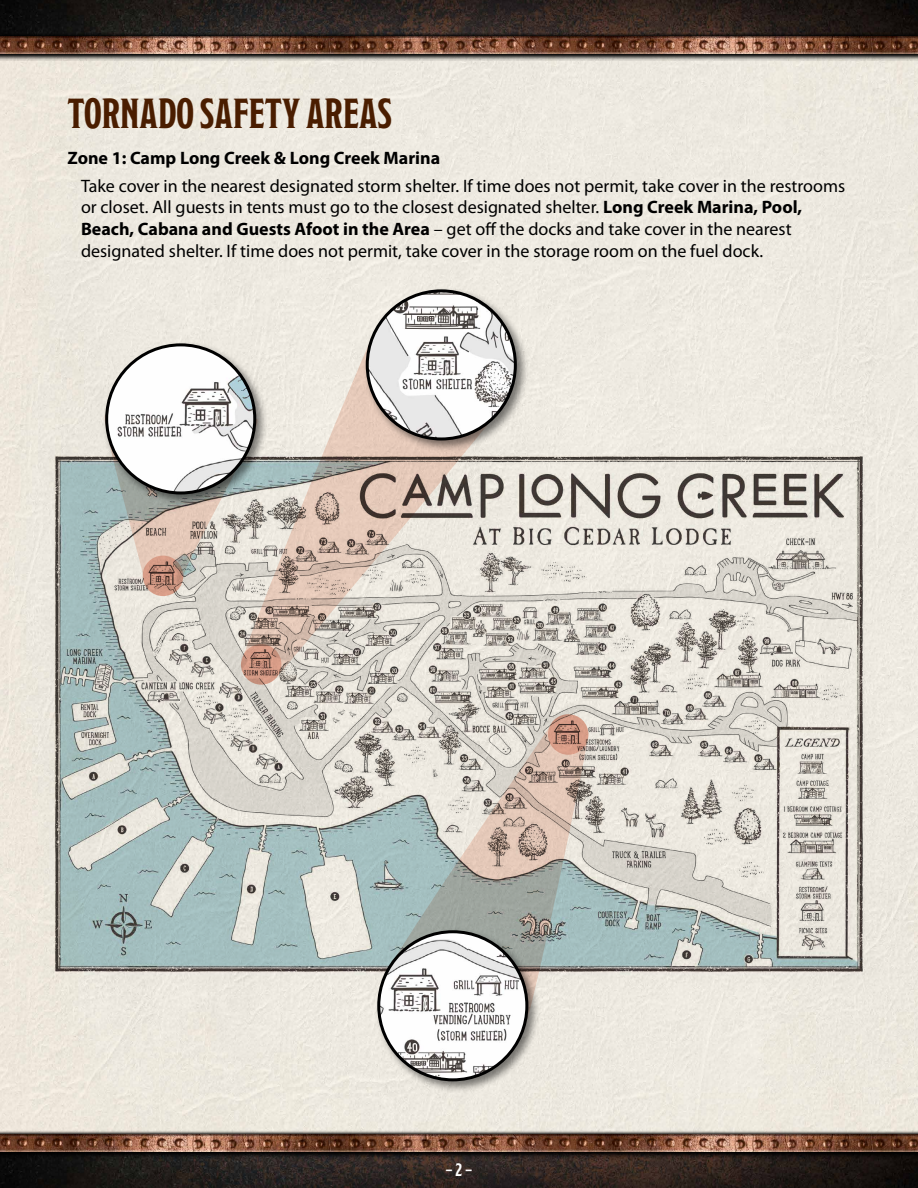
<style>
.page{position:relative;width:918px;height:1188px;background:#fff}
.page>*{position:absolute;margin:0;border:0;box-sizing:border-box;transform-origin:0 0}
.t1{font:700 42px "Modesto Condensed";color:#4a1d00}
.t2{font:18px/21.6px "Myriad Pro";color:#000}
.t3{font:700 18px "Myriad Pro";color:#000}
.t4{font:700 18px "Modesto Condensed";color:#fff}
.s1{font-weight:700}
</style>
<div class="page">
<div style="left:0;top:61px;width:918px;height:1070px;background:#ede9df"></div>
<img style="left:0;top:0;width:918px;height:33px">
<div style="left:0;top:34px;width:918px;height:27px;background:linear-gradient(to right,#b0aca4,#aeaca5)"></div>
<svg style="left:0;top:33px;width:918px;height:24px;background:#262321"></svg>
<img style="left:0;top:36px;width:918px;height:18px">
<img style="left:0;top:1159px;width:918px;height:29px">
<svg style="left:0;top:1155px;width:918px;height:4px;background:#231c1a"></svg>
<svg style="left:0;top:1131px;width:918px;height:24px;background:#4e4b48"></svg>
<img style="left:0;top:1134px;width:918px;height:18px">
<img style="left:44px;top:445px;width:831px;height:537px">
<svg style="left:241px;top:327px;width:268px;height:358px;background:#d0c6bc"></svg>
<svg style="left:103px;top:507px;width:156px;height:89px;background:#cec6bc"></svg>
<div style="left:103px;top:341px;width:165px;height:166px;background:#000;opacity:.5"></div>
<img style="left:107px;top:345px;width:148px;height:148px;border-radius:74px">
<div style="left:105px;top:343px;width:151px;height:151px;border:3px solid #000;border-radius:50%"></div>
<div style="left:363px;top:287px;width:166px;height:166px;background:#000;opacity:.5"></div>
<img style="left:367px;top:291px;width:148px;height:148px;border-radius:74px">
<div style="left:366px;top:289px;width:151px;height:151px;border:3px solid #000;border-radius:50%"></div>
<svg style="left:241px;top:644px;width:40px;height:41px"></svg>
<svg style="left:143px;top:556px;width:40px;height:40px"></svg>
<svg style="left:379px;top:714px;width:209px;height:317px;background:#bebdb5"></svg>
<div style="left:375px;top:928px;width:166px;height:165px;background:#000;opacity:.5"></div>
<img style="left:379px;top:932px;width:148px;height:148px;border-radius:74px">
<div style="left:377px;top:930px;width:151px;height:151px;border:3px solid #000;border-radius:50%"></div>
<h1 class="t1" style="left:68px;top:93px;width:326px">TORNADO SAFETY AREAS</h1>
<p class="t3" style="left:68px;top:146px;width:374px">Zone 1: Camp Long Creek &amp; Long Creek Marina</p>
<p class="t2" style="left:81px;top:175px;width:766px">Take cover in the nearest designated storm shelter. If time does not permit, take cover in the restrooms or closet. All guests in tents must go to the closest designated shelter. <span class="s1">Long Creek Marina, Pool, Beach, Cabana and Guests Afoot in the Area</span> – get off the docks and take cover in the nearest designated shelter. If time does not permit, take cover in the storage room on the fuel dock.</p>
<p class="t4" style="left:445px;top:1160px;width:29px">– 2 –</p>
</div>
